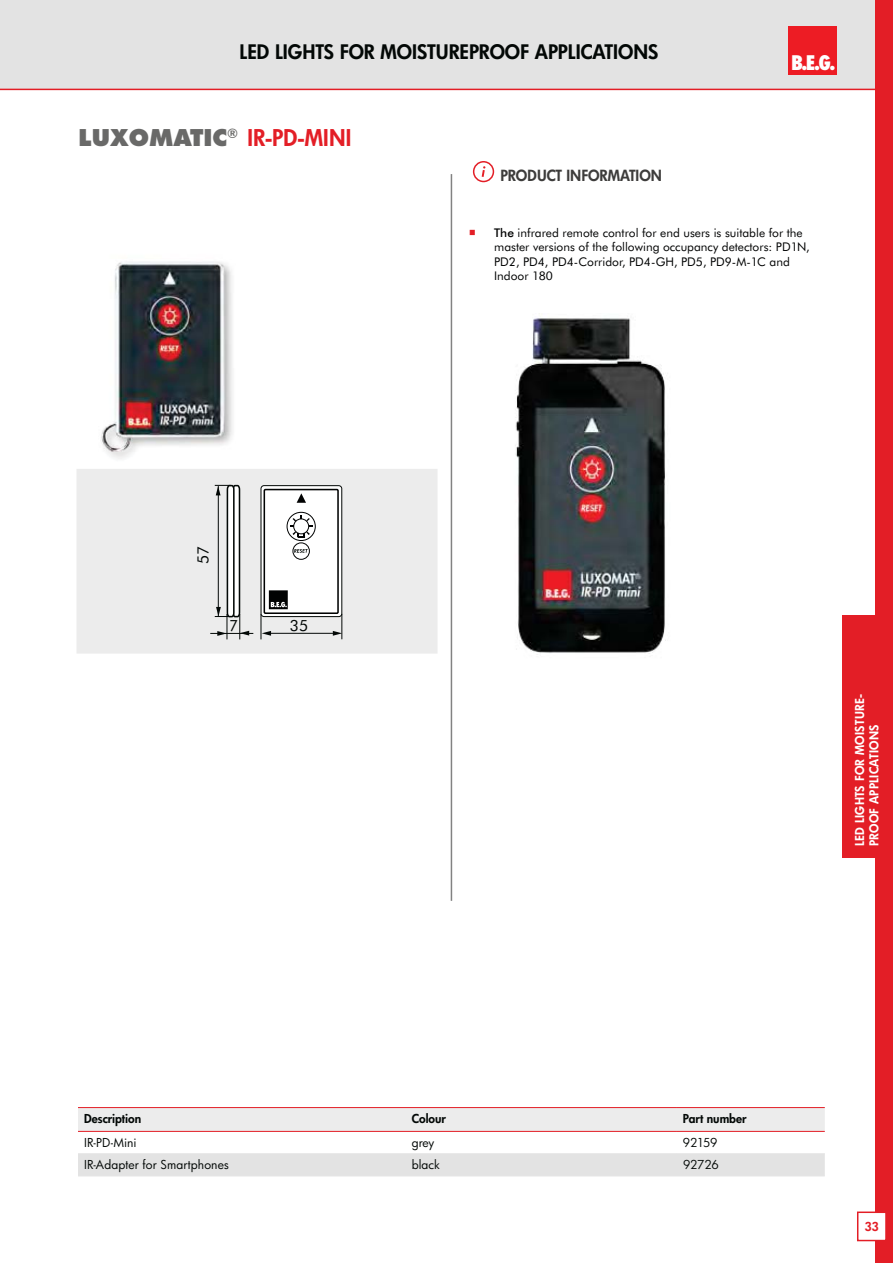
<style>
.page{position:relative;width:893px;height:1263px;background:#fff}
.page>*{position:absolute;margin:0;border:0;box-sizing:border-box;transform-origin:0 0}
.t1{font:800 22.5px "Futura";letter-spacing:.01em;color:#e31e26}
.t2{font:800 condensed 19.65px "Futura";color:#fff}
.t3{font:800 19.5px "Futura";color:#030806}
.t4{font:15.45px "Futura BT";color:#030806}
.t5{font:800 15px "Futura";color:#3d3c3b}
.t6{font:12px/14.4px "Futura BT";color:#010202}
.t7{font:12px "Futura";color:#030806}
.t8{font:800 12px/14.4px "Futura";letter-spacing:.025em;color:#fff}
.t9{font:800 12px "Futura";color:#030806}
.t10{font:800 12px "Futura";color:#e31e26}
.s1{color:#696968}
.s2{font-family:"Minion Pro";font-size:18px;color:#e31e26}
.s3{font-weight:500}
</style>
<div class="page">
<div style="left:0;top:0;width:875px;height:89px;background:#e3e3e3"></div>
<div style="left:788px;top:26px;width:49px;height:49px;background:#ed1c24"></div>
<div style="left:876px;top:0;width:17px;height:1263px;background:#e31e26"></div>
<div style="left:858px;top:1212px;width:28px;height:29px;background:#fff"></div>
<div style="left:857px;top:1212px;width:30px;height:29px;border:2px solid #e31e26"></div>
<hr style="left:0;top:89px;width:885px;height:1px;background:#e31e26">
<div style="left:842px;top:616px;width:51px;height:242px;background:#e31e26"></div>
<div style="left:473px;top:161px;width:21px;height:21px;border:2px solid #e31e26;border-radius:50%"></div>
<svg style="left:482px;top:166px;width:3px;height:11px"></svg>
<img style="left:515px;top:313px;width:151px;height:342px">
<img style="left:98px;top:259px;width:136px;height:193px">
<div style="left:77px;top:469px;width:360px;height:185px;background:#ececec"></div>
<hr style="left:210px;top:633px;width:43px;height:1px;background:#030806">
<hr style="left:266px;top:633px;width:72px;height:1px;background:#030806">
<svg style="left:261px;top:616px;width:10px;height:23px"></svg>
<svg style="left:215px;top:484px;width:34px;height:155px"></svg>
<svg style="left:261px;top:486px;width:81px;height:131px"></svg>
<div style="left:261px;top:485px;width:81px;height:132px;border:1px solid #030806;border-radius:3px"></div>
<div style="left:264px;top:490px;width:74px;height:123px;background:#fff"></div>
<div style="left:263px;top:489px;width:76px;height:125px;border:2px solid #010202"></div>
<svg style="left:287px;top:512px;width:28px;height:29px"></svg>
<div style="left:287px;top:512px;width:29px;height:29px;border:1px solid #010202;border-radius:50%"></div>
<svg style="left:293px;top:543px;width:16px;height:16px"></svg>
<div style="left:292px;top:542px;width:18px;height:18px;border:1px solid #010202;border-radius:50%"></div>
<svg style="left:297px;top:493px;width:9px;height:10px"></svg>
<div style="left:269px;top:590px;width:19px;height:19px;background:#010202"></div>
<svg style="left:271px;top:602px;width:16px;height:5px"></svg>
<svg style="left:333px;top:614px;width:10px;height:25px"></svg>
<svg style="left:290px;top:515px;width:23px;height:22px"></svg>
<svg style="left:294px;top:549px;width:14px;height:4px"></svg>
<hr style="left:451px;top:174px;width:1px;height:727px;background:#828282">
<svg style="left:78px;top:1108px;width:747px;height:68px"></svg>
<hr style="left:78px;top:1107px;width:599px;height:1px;background:#e31e26">
<hr style="left:677px;top:1107px;width:148px;height:1px;background:#e31e26">
<hr style="left:78px;top:1131px;width:599px;height:1px;background:#e31e26">
<hr style="left:677px;top:1131px;width:148px;height:1px;background:#e31e26">
<hr style="left:78px;top:1153px;width:599px;height:1px;background:#e6e6e6">
<hr style="left:677px;top:1153px;width:148px;height:1px;background:#e6e6e6">
<hr style="left:78px;top:1176px;width:599px;height:1px;background:#e6e6e6">
<hr style="left:677px;top:1176px;width:148px;height:1px;background:#e6e6e6">
<h3 class="t3" style="left:239px;top:42px;width:420px">LED LIGHTS FOR MOISTUREPROOF APPLICATIONS</h3>
<h1 class="t1" style="left:79px;top:127px;width:274px"><span class="s1">LUXOMATIC</span><sup>®</sup> IR-PD-MINI</h1>
<p class="t5" style="left:500px;top:168px;width:163px">PRODUCT INFORMATION</p>
<h2 class="t2" style="left:791px;top:54px;width:46px">B.E.G.</h2>
<p class="t6" style="left:494px;top:226px;width:317px;text-indent:-26px"><span class="s2">■</span> <span class="s3">The</span> infrared remote control for end users is suitable for the master versions of the following occupancy detectors: PD1N, PD2, PD4, PD4-Corridor, PD4-GH, PD5, PD9-M-1C and Indoor 180</p>
<p class="t4" style="left:196px;top:564px;width:19px;rotate:-90deg">57</p>
<p class="t4" style="left:229px;top:619px;width:11px">7</p>
<p class="t4" style="left:290px;top:619px;width:20px">35</p>
<p class="t8" style="left:853px;top:846px;width:154px;rotate:-90deg">LED LIGHTS FOR MOISTURE-<br>PROOF APPLICATIONS</p>
<p class="t9" style="left:84px;top:1113px;width:59px">Description</p>
<p class="t9" style="left:412px;top:1113px;width:36px">Colour</p>
<p class="t9" style="left:683px;top:1113px;width:65px">Part number</p>
<p class="t7" style="left:84px;top:1137px;width:54px">IR-PD-Mini</p>
<p class="t7" style="left:412px;top:1137px;width:24px">grey</p>
<p class="t7" style="left:683px;top:1137px;width:36px">92159</p>
<p class="t7" style="left:84px;top:1159px;width:146px">IR-Adapter for Smartphones</p>
<p class="t7" style="left:412px;top:1159px;width:29px">black</p>
<p class="t7" style="left:683px;top:1159px;width:37px">92726</p>
<p class="t10" style="left:865px;top:1221px;width:16px">33</p>
</div>
